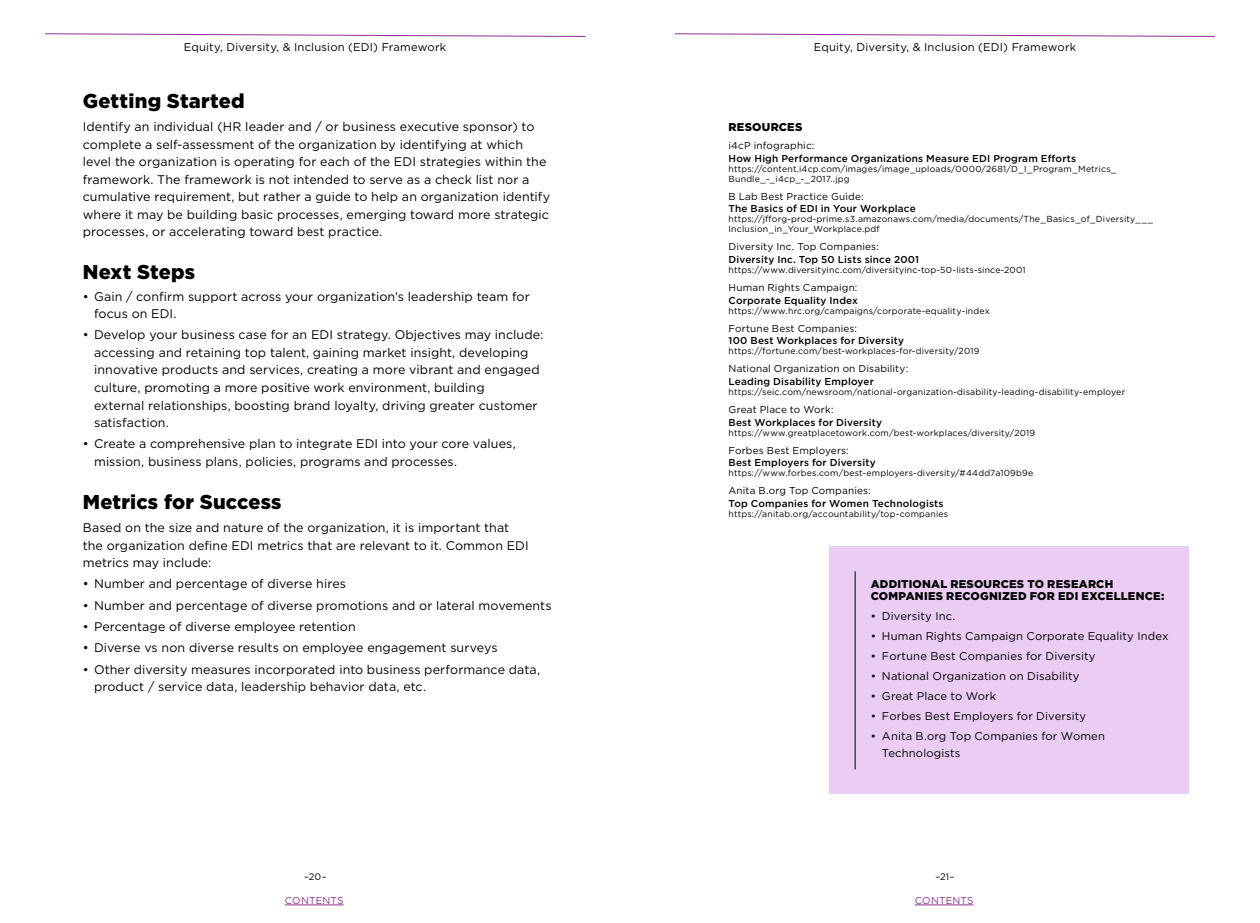
<style>
.page{position:relative;width:1260px;height:923px;background:#fff}
.page>*{position:absolute;margin:0;border:0;box-sizing:border-box;transform-origin:0 0}
.body{font:900 20px "Gotham";letter-spacing:.01em;color:#000}
.Table_style{font:12.5px/17.5px "Gotham";letter-spacing:.005em;color:#000}
.Table_style-2{font:11.25px/16.2px "Gotham";letter-spacing:.01em;color:#000}
.Resources_main_headi{font:900 11.25px/12.5px "Gotham";letter-spacing:.02em;color:#000}
.t1{font:500 10px "Gotham";letter-spacing:.015em;color:#000}
.Resources_heading{font:10px "Gotham";letter-spacing:.015em;color:#000}
.t2{font:10px "Gotham";letter-spacing:.015em;color:#933192}
.Table_style-3{font:9.38px "Gotham";color:#000}
.t3{font:8.75px/10px "Gotham";letter-spacing:.02em;color:#000}
</style>
<div class="page">
<svg style="left:675px;top:33px;width:540px;height:4px"></svg>
<svg style="left:45px;top:33px;width:540px;height:4px"></svg>
<hr style="left:915px;top:904px;width:59px;height:1px;background:#933192">
<hr style="left:285px;top:904px;width:59px;height:1px;background:#933192">
<div style="left:830px;top:546px;width:359px;height:247px;background:#ebcdf4"></div>
<hr style="left:855px;top:571px;width:1px;height:198px;background:#000">
<p class="Table_style-2" style="left:184px;top:38px;width:264px">Equity, Diversity, &amp; Inclusion (EDI) Framework</p>
<p class="Table_style-2" style="left:814px;top:38px;width:264px">Equity, Diversity, &amp; Inclusion (EDI) Framework</p>
<p class="body" style="left:83px;top:87px;width:163px">Getting Started</p>
<p class="Table_style" style="left:83px;top:118px;width:469px">Identify an individual (HR leader and / or business executive sponsor) to complete a self-assessment of the organization by identifying at which level the organization is operating for each of the EDI strategies within the framework. The framework is not intended to serve as a check list nor a cumulative requirement, but rather a guide to help an organization identify where it may be building basic processes, emerging toward more strategic processes, or accelerating toward best practice.</p>
<p class="body" style="left:83px;top:258px;width:114px">Next Steps</p>
<p class="Table_style" style="left:94px;top:287px;width:437px;text-indent:-11px">• Gain / confirm support across your organization’s leadership team for focus on EDI.</p>
<p class="Table_style" style="left:94px;top:326px;width:451px;text-indent:-11px">• Develop your business case for an EDI strategy. Objectives may include: accessing and retaining top talent, gaining market insight, developing innovative products and services, creating a more vibrant and engaged culture, promoting a more positive work environment, building<br>external relationships, boosting brand loyalty, driving greater customer satisfaction.</p>
<p class="Table_style" style="left:94px;top:435px;width:423px;text-indent:-11px">• Create a comprehensive plan to integrate EDI into your core values, mission, business plans, policies, programs and processes.</p>
<p class="body" style="left:83px;top:488px;width:200px">Metrics for Success</p>
<p class="Table_style" style="left:83px;top:518px;width:448px">Based on the size and nature of the organization, it is important that the organization define EDI metrics that are relevant to it. Common EDI metrics may include:</p>
<p class="Table_style" style="left:83px;top:575px;width:265px">• Number and percentage of diverse hires</p>
<p class="Table_style" style="left:83px;top:596px;width:470px">• Number and percentage of diverse promotions and or lateral movements</p>
<p class="Table_style" style="left:83px;top:617px;width:275px">• Percentage of diverse employee retention</p>
<p class="Table_style" style="left:83px;top:639px;width:416px">• Diverse vs non diverse results on employee engagement surveys</p>
<p class="Table_style" style="left:94px;top:660px;width:448px;text-indent:-11px">• Other diversity measures incorporated into business performance data, product / service data, leadership behavior data, etc.</p>
<p class="Resources_main_headi" style="left:729px;top:121px;width:75px">RESOURCES</p>
<p class="Resources_heading" style="left:729px;top:139px;width:87px">i4cP infographic:</p>
<p class="t1" style="left:729px;top:151px;width:349px">How High Performance Organizations Measure EDI Program Efforts</p>
<p class="t3" style="left:729px;top:163px;width:389px">https://content.i4cp.com/images/image_uploads/0000/2681/D_I_Program_Metrics_<br>Bundle_-_i4cp_-_2017..jpg</p>
<p class="Resources_heading" style="left:729px;top:190px;width:137px">B Lab Best Practice Guide:</p>
<p class="t1" style="left:729px;top:202px;width:189px">The Basics of EDI in Your Workplace</p>
<p class="t3" style="left:729px;top:214px;width:426px">https://jfforg-prod-prime.s3.amazonaws.com/media/documents/The_Basics_of_Diversity___<br>Inclusion_in_Your_Workplace.pdf</p>
<p class="Resources_heading" style="left:729px;top:240px;width:152px">Diversity Inc. Top Companies:</p>
<p class="t1" style="left:729px;top:253px;width:192px">Diversity Inc. Top 50 Lists since 2001</p>
<p class="t3" style="left:729px;top:265px;width:299px">https://www.diversityinc.com/diversityinc-top-50-lists-since-2001</p>
<p class="Resources_heading" style="left:729px;top:281px;width:130px">Human Rights Campaign:</p>
<p class="t1" style="left:729px;top:293px;width:131px">Corporate Equality Index</p>
<p class="t3" style="left:729px;top:305px;width:263px">https://www.hrc.org/campaigns/corporate-equality-index</p>
<p class="Resources_heading" style="left:729px;top:322px;width:130px">Fortune Best Companies:</p>
<p class="t1" style="left:729px;top:334px;width:177px">100 Best Workplaces for Diversity</p>
<p class="t3" style="left:729px;top:346px;width:252px">https://fortune.com/best-workplaces-for-diversity/2019</p>
<p class="Resources_heading" style="left:729px;top:362px;width:181px">National Organization on Disability:</p>
<p class="t1" style="left:729px;top:375px;width:147px">Leading Disability Employer</p>
<p class="t3" style="left:729px;top:386px;width:398px">https://seic.com/newsroom/national-organization-disability-leading-disability-employer</p>
<p class="Resources_heading" style="left:729px;top:403px;width:106px">Great Place to Work:</p>
<p class="t1" style="left:729px;top:415px;width:155px">Best Workplaces for Diversity</p>
<p class="t3" style="left:729px;top:427px;width:308px">https://www.greatplacetowork.com/best-workplaces/diversity/2019</p>
<p class="Resources_heading" style="left:729px;top:444px;width:122px">Forbes Best Employers:</p>
<p class="t1" style="left:729px;top:456px;width:149px">Best Employers for Diversity</p>
<p class="t3" style="left:729px;top:468px;width:306px">https://www.forbes.com/best-employers-diversity/#44dd7a109b9e</p>
<p class="Resources_heading" style="left:729px;top:484px;width:144px">Anita B.org Top Companies:</p>
<p class="t1" style="left:729px;top:496px;width:217px">Top Companies for Women Technologists</p>
<p class="t3" style="left:729px;top:508px;width:221px">https://anitab.org/accountability/top-companies</p>
<p class="Resources_main_headi" style="left:871px;top:577px;width:295px">ADDITIONAL RESOURCES TO RESEARCH<br>COMPANIES RECOGNIZED FOR EDI EXCELLENCE:</p>
<p class="Table_style-2" style="left:871px;top:607px;width:86px">• Diversity Inc.</p>
<p class="Table_style-2" style="left:871px;top:627px;width:299px">• Human Rights Campaign Corporate Equality Index</p>
<p class="Table_style-2" style="left:871px;top:647px;width:226px">• Fortune Best Companies for Diversity</p>
<p class="Table_style-2" style="left:871px;top:668px;width:210px">• National Organization on Disability</p>
<p class="Table_style-2" style="left:871px;top:688px;width:127px">• Great Place to Work</p>
<p class="Table_style-2" style="left:871px;top:708px;width:217px">• Forbes Best Employers for Diversity</p>
<p class="Table_style-2" style="left:882px;top:728px;width:225px;text-indent:-11px">• Anita B.org Top Companies for Women<br>Technologists</p>
<p class="Table_style-3" style="left:304px;top:870px;width:24px">–20–</p>
<p class="Table_style-3" style="left:935px;top:870px;width:21px">–21–</p>
<p class="t2" style="left:285px;top:893px;width:60px">CONTENTS</p>
<p class="t2" style="left:915px;top:893px;width:60px">CONTENTS</p>
</div>
